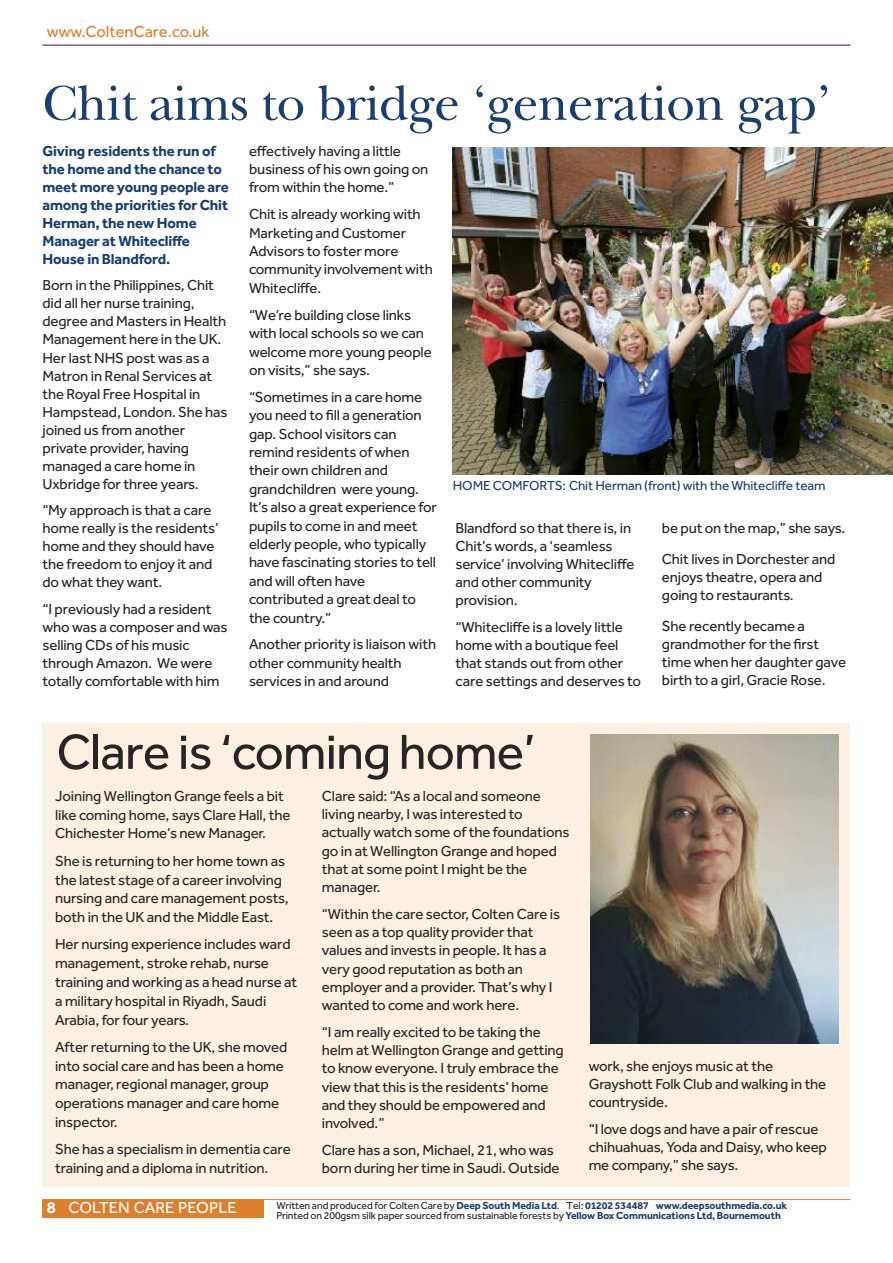
<style>
.page{position:relative;width:893px;height:1263px;background:#fff}
.page>*{position:absolute;margin:0;border:0;box-sizing:border-box;transform-origin:0 0}
.t1{font:51px "New Baskerville";letter-spacing:-.01em;color:#193f71}
.t2{font:51px "Effra";letter-spacing:-.015em;color:#272526}
.t3{font:16.5px "Effra";color:#dc7f2e}
.t4{font:16.5px "Effra";color:#fff}
.t5{font:15px/18px "Effra";letter-spacing:-.01em;color:#272526}
.t6{font:700 15px/18px "Effra";letter-spacing:-.01em;color:#193f71}
.t7{font:13.5px "Effra";letter-spacing:-.01em;color:#193f71}
.t8{font:10.5px/10.5px "Effra";letter-spacing:-.01em;color:#272526}
.s1{font-weight:700}
.s2{font-weight:700;color:#193f71}
</style>
<div class="page">
<div style="left:43px;top:723px;width:807px;height:463px;background:#fbf0e2"></div>
<img style="left:591px;top:735px;width:247px;height:308px">
<hr style="left:43px;top:1199px;width:807px;height:1px;background:#dc7f2e">
<div style="left:43px;top:1199px;width:221px;height:19px;background:#dc7f2e"></div>
<hr style="left:43px;top:45px;width:807px;height:1px;background:#4a0054">
<img style="left:453px;top:148px;width:440px;height:326px">
<p class="t3" style="left:47px;top:21px;width:164px">www.ColtenCare.co.uk</p>
<h1 class="t1" style="left:43px;top:86px;width:790px">Chit aims to bridge ‘generation gap’</h1>
<p class="t6" style="left:43px;top:141px;width:188px">Giving residents the run of the home and the chance to meet more young people are among the priorities for Chit<br>Herman, the new Home<br>Manager at Whitecliffe<br>House in Blandford.</p>
<p class="t5" style="left:43px;top:276px;width:187px">Born in the Philippines, Chit did all her nurse training, degree and Masters in Health<br>Management here in the UK.<br>Her last NHS post was as a<br>Matron in Renal Services at the Royal Free Hospital in<br>Hampstead, London. She has joined us from another private provider, having managed a care home in<br>Uxbridge for three years.</p>
<p class="t5" style="left:43px;top:501px;width:178px">“My approach is that a care home really is the residents’ home and they should have the freedom to enjoy it and do what they want.</p>
<p class="t5" style="left:43px;top:600px;width:187px">“I previously had a resident who was a composer and was selling CDs of his music through Amazon. We were totally comfortable with him</p>
<p class="t5" style="left:249px;top:141px;width:181px;line-height:18.5px">effectively having a little business of his own going on from within the home.”</p>
<p class="t5" style="left:249px;top:205px;width:185px;line-height:18.5px">Chit is already working with<br>Marketing and Customer<br>Advisors to foster more community involvement with<br>Whitecliffe.</p>
<p class="t5" style="left:249px;top:305px;width:184px;line-height:18.5px">“We’re building close links with local schools so we can welcome more young people on visits,” she says.</p>
<p class="t5" style="left:249px;top:387px;width:189px;line-height:18.5px">“Sometimes in a care home you need to fill a generation gap. School visitors can remind residents of when their own children and grandchildren were young.<br>It’s also a great experience for pupils to come in and meet elderly people, who typically have fascinating stories to tell and will often have contributed a great deal to the country.”</p>
<p class="t5" style="left:249px;top:635px;width:189px;line-height:18.5px">Another priority is liaison with other community health services in and around</p>
<p class="t7" style="left:453px;top:478px;width:374px">HOME COMFORTS: Chit Herman (front) with the Whitecliffe team</p>
<p class="t5" style="left:455px;top:519px;width:181px">Blandford so that there is, in<br>Chit’s words, a ‘seamless service’ involving Whitecliffe and other community provision.</p>
<p class="t5" style="left:455px;top:618px;width:187px">“Whitecliffe is a lovely little home with a boutique feel that stands out from other care settings and deserves to</p>
<p class="t5" style="left:662px;top:513px;width:185px;line-height:30.8px">be put on the map,” she says.<br>Chit lives in Dorchester and</p>
<p class="t5" style="left:662px;top:568px;width:162px">enjoys theatre, opera and going to restaurants.</p>
<p class="t5" style="left:662px;top:617px;width:186px">She recently became a grandmother for the first time when her daughter gave birth to a girl, Gracie Rose.</p>
<h1 class="t2" style="left:56px;top:722px;width:480px">Clare is ‘coming home’</h1>
<p class="t5" style="left:55px;top:786px;width:237px;line-height:18.8px">Joining Wellington Grange feels a bit like coming home, says Clare Hall, the<br>Chichester Home’s new Manager.</p>
<p class="t5" style="left:55px;top:851px;width:235px;line-height:18.8px">She is returning to her home town as the latest stage of a career involving nursing and care management posts, both in the UK and the Middle East.</p>
<p class="t5" style="left:55px;top:935px;width:244px;line-height:18.8px">Her nursing experience includes ward management, stroke rehab, nurse training and working as a head nurse at a military hospital in Riyadh, Saudi Arabia, for four years.</p>
<p class="t5" style="left:55px;top:1037px;width:234px;line-height:18.8px">After returning to the UK, she moved into social care and has been a home manager, regional manager, group operations manager and care home inspector.</p>
<p class="t5" style="left:55px;top:1139px;width:237px;line-height:18.8px">She has a specialism in dementia care training and a diploma in nutrition.</p>
<p class="t5" style="left:322px;top:786px;width:249px">Clare said: “As a local and someone living nearby, I was interested to actually watch some ofthe foundations go in at Wellington Grange and hoped that at some point I might be the manager.</p>
<p class="t5" style="left:322px;top:904px;width:240px">“Within the care sector, Colten Care is seen as a top quality provider that values and invests in people. It has a very good reputation as both an employer and a provider. That’s why I wanted to come and work here.</p>
<p class="t5" style="left:322px;top:1022px;width:243px">“I am really excited to be taking the helm at Wellington Grange and getting to know everyone. I truly embrace the view that this is the residents’ home and they should be empowered and involved.”</p>
<p class="t5" style="left:322px;top:1140px;width:239px">Clare has a son, Michael, 21, who was born during her time in Saudi. Outside</p>
<p class="t5" style="left:589px;top:1057px;width:239px">work, she enjoys music at the<br>Grayshott Folk Club and walking in the countryside.</p>
<p class="t5" style="left:589px;top:1119px;width:240px">“I love dogs and have a pair of rescue chihuahuas, Yoda and Daisy, who keep me company,” she says.</p>
<p class="t4" style="left:47px;top:1198px;width:191px"><span class="s1">8</span> COLTEN CARE PEOPLE</p>
<p class="t8" style="left:276px;top:1200px;width:512px">Written and produced for Colten Care by <span class="s2">Deep South Media Ltd</span>. Tel: <span class="s2">01202 534487 www.deepsouthmedia.co.uk<br></span>Printed on 200gsm silk paper sourced from sustainable forests by <span class="s2">Yellow Box Communications Ltd, Bournemouth</span></p>
</div>
